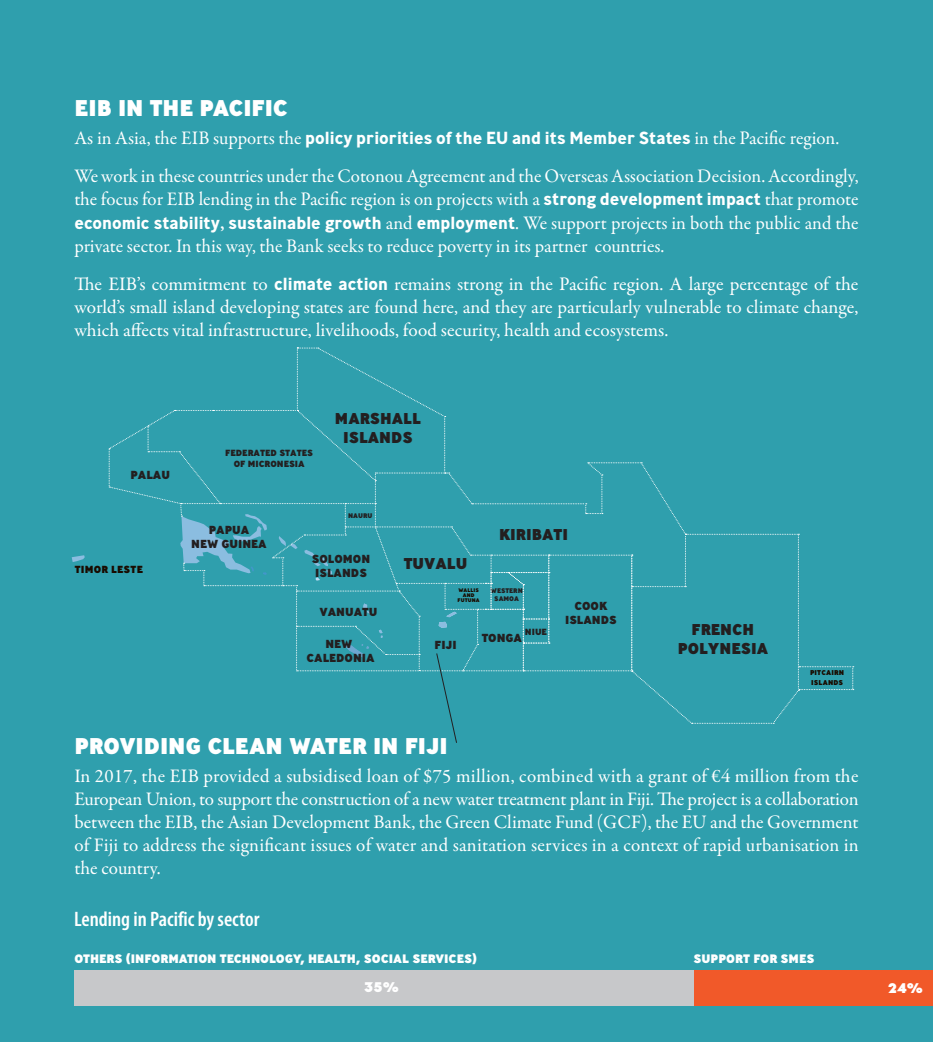
<style>
.page{position:relative;width:933px;height:1042px;background:#2f9fad}
.page>*{position:absolute;margin:0;border:0;box-sizing:border-box;transform-origin:0 0}
.t1{font:800 22.75px "Ministry";letter-spacing:-.005em;color:#fff}
.t2{font:600 condensed 21px "Myriad Pro";color:#fff}
.t3{font:19.25px/23.1px "Garamond Premr Pro";color:#fff}
.t4{font:700 17.5px "Ministry";color:#fff}
.t5{font:800 15.75px/18.9px "Ministry";color:#231f20;text-align:center}
.t6{font:800 14px "Ministry";color:#fff}
.t7{font:800 12.25px "Ministry";color:#fff}
.t8{font:800 11.72px/14px "Ministry";color:#231f20;text-align:center}
.t9{font:800 10.33px "Ministry";letter-spacing:.025em;color:#190b00}
.t10{font:800 8.92px/10.7px "Ministry";color:#231f20;text-align:center}
.t11{font:800 7px/10.2px "Ministry";letter-spacing:.025em;color:#190b00}
.t12{font:800 6.65px/8px "Ministry";color:#231f20;text-align:center}
.t13{font:800 5.25px/5.2px "Ministry";letter-spacing:.025em;color:#190b00;text-align:center}
.s1{font-family:"Ministry";font-weight:700;font-size:17.5px}
.s2{font-family:"Garamond Premr Pro";font-weight:600;font-size:19.25px}
.s3{font-family:"Garamond Premr Pro";font-weight:400;font-size:19.25px}
</style>
<div class="page">
<div style="left:693px;top:970px;width:240px;height:35px;background:#f15929"></div>
<div style="left:74px;top:970px;width:619px;height:35px;background:#c7c8ca"></div>
<svg style="left:72px;top:555px;width:13px;height:7px"></svg>
<svg style="left:109px;top:347px;width:744px;height:396px"></svg>
<p class="t1" style="left:74px;top:93px;width:215px">EIB IN THE PACIFIC</p>
<p class="t3" style="left:74px;top:120px;width:785px;line-height:38px">As in Asia, the EIB supports the <span class="s1">policy priorities of the EU and its Member States</span> in the Pacific region.<br>We work in these countries under the Cotonou Agreement and the Overseas Association Decision. Accordingly,</p>
<p class="t3" style="left:74px;top:188px;width:785px">the focus for EIB lending in the Pacific region is on projects with a <span class="s1">strong development impact</span> that promote</p>
<p class="t4" style="left:74px;top:211px;width:785px">economic stability<span class="s2">,</span> sustainable growth <span class="s3">and</span> employment<span class="s3">. We support projects in both the public and the</span></p>
<p class="t3" style="left:74px;top:227px;width:785px;line-height:38px">private sector. In this way, the Bank seeks to reduce poverty in its partner countries.<br>The EIB’s commitment to <span class="s1">climate action</span> remains strong in the Pacific region. A large percentage of the</p>
<p class="t3" style="left:74px;top:296px;width:785px">world’s small island developing states are found here, and they are particularly vulnerable to climate change, which affects vital infrastructure, livelihoods, food security, health and ecosystems.</p>
<p class="t8" style="left:130px;top:467px;width:41px">PALAU</p>
<p class="t9" style="left:75px;top:562px;width:70px">TIMOR LESTE</p>
<p class="t10" style="left:225px;top:447px;width:89px">FEDERATED STATES<br>OF MICRONESIA</p>
<p class="t8" style="left:191px;top:523px;width:77px">PAPUA<br>NEW GUINEA</p>
<p class="t5" style="left:335px;top:408px;width:87px">MARSHALL<br>ISLANDS</p>
<p class="t12" style="left:348px;top:511px;width:26px">NAURU</p>
<p class="t5" style="left:499px;top:525px;width:71px">KIRIBATI</p>
<p class="t8" style="left:312px;top:551px;width:60px;text-align:left">SOLOMON<br>ISLANDS</p>
<p class="t8" style="left:319px;top:604px;width:59px">VANUATU</p>
<p class="t8" style="left:565px;top:599px;width:53px">COOK<br>ISLANDS</p>
<p class="t10" style="left:525px;top:626px;width:24px">NIUE</p>
<p class="t5" style="left:691px;top:619px;width:64px">FRENCH</p>
<p class="t8" style="left:325px;top:636px;width:29px">NEW</p>
<p class="t5" style="left:677px;top:638px;width:92px">POLYNESIA</p>
<p class="t8" style="left:306px;top:650px;width:70px">CALEDONIA</p>
<p class="t5" style="left:404px;top:554px;width:65px">TUVALU</p>
<p class="t13" style="left:457px;top:587px;width:24px">WALLIS<br>AND<br>FUTUNA</p>
<p class="t12" style="left:490px;top:587px;width:34px">WESTERN<br>SAMOA</p>
<p class="t8" style="left:481px;top:631px;width:42px">TONGA</p>
<p class="t8" style="left:434px;top:637px;width:24px">FIJI</p>
<p class="t11" style="left:810px;top:667px;width:36px">PITCAIRN<br>ISLANDS</p>
<p class="t1" style="left:74px;top:730px;width:375px">PROVIDING CLEAN WATER IN FIJI</p>
<p class="t3" style="left:74px;top:765px;width:785px;text-align:justify">In 2017, the EIB provided a subsidised loan of $75 million, combined with a grant of €4 million from the European Union, to support the construction of a new water treatment plant in Fiji. The project is a collaboration between the EIB, the Asian Development Bank, the Green Climate Fund (GCF), the EU and the Government of Fiji to address the significant issues of water and sanitation services in a context of rapid urbanisation in the country.</p>
<p class="t2" style="left:74px;top:908px;width:187px">Lending in Pacific by sector</p>
<p class="t7" style="left:74px;top:950px;width:404px">OTHERS (INFORMATION TECHNOLOGY, HEALTH, SOCIAL SERVICES)</p>
<p class="t7" style="left:693px;top:950px;width:122px">SUPPORT FOR SMES</p>
<p class="t6" style="left:364px;top:978px;width:36px">35%</p>
<p class="t6" style="left:888px;top:979px;width:36px">24%</p>
</div>
